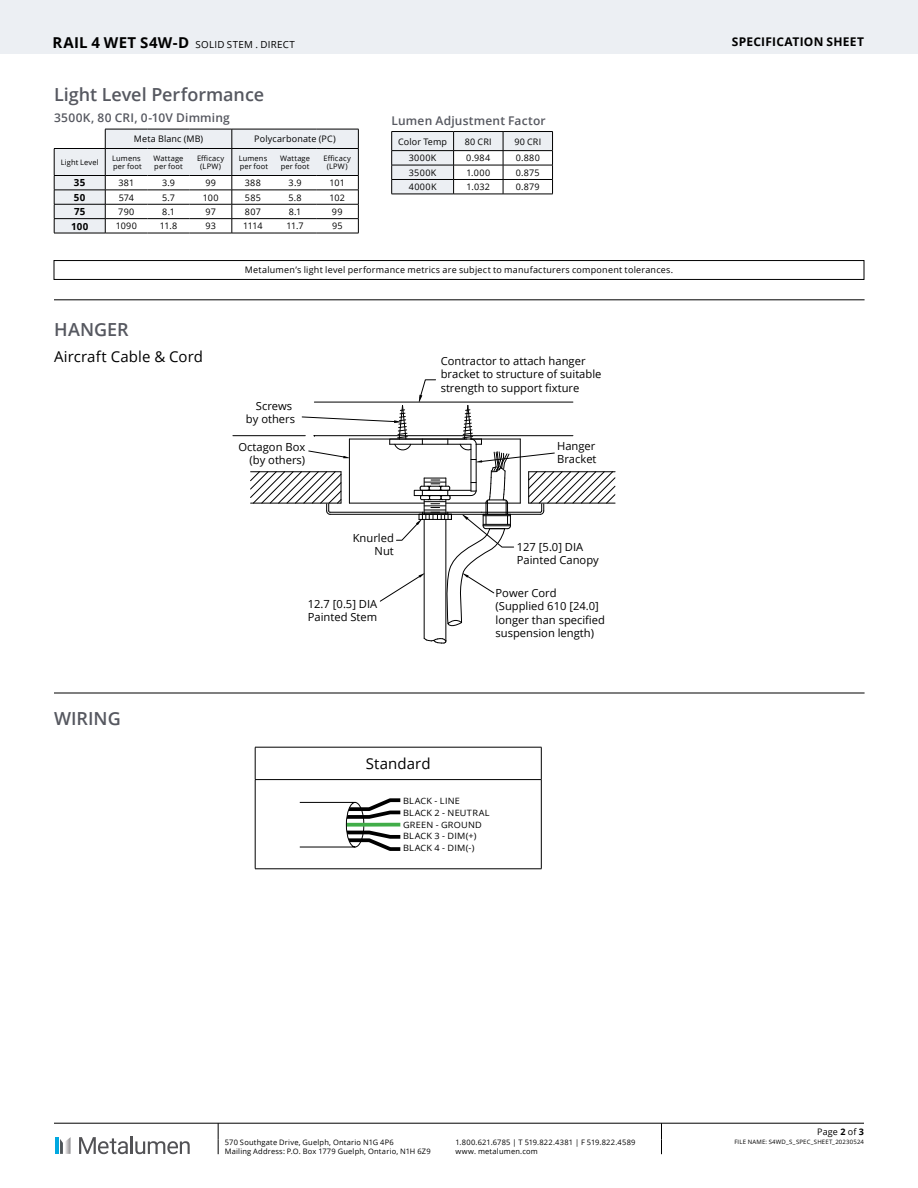
<style>
.page{position:relative;width:918px;height:1188px;background:#fff}
.page>*{position:absolute;margin:0;border:0;box-sizing:border-box;transform-origin:0 0}
.t1{font:600 18px "Open Sans";color:#565860}
.t2{font:15px "Open Sans";letter-spacing:.005em;color:#000}
.t3{font:600 12px "Open Sans";letter-spacing:.015em;color:#565860}
.t4{font:700 12px "Open Sans";letter-spacing:.02em;color:#000}
.t5{font:11.25px/13.4px "Open Sans";color:#000}
.t6{font:9.75px "Open Sans";letter-spacing:.025em;color:#000}
.t7{font:700 9.75px "Open Sans";letter-spacing:.04em;color:#000}
.t8{font:9px "Open Sans";letter-spacing:.025em;color:#000}
.t9{font:8.7px/11.9px "Open Sans";letter-spacing:.03em;color:#000;scale:1.05 1}
.t10{font:7.5px/7.5px "Open Sans";letter-spacing:.025em;color:#000}
.t11{font:6px "Open Sans";letter-spacing:.025em;color:#000}
.s1{font-weight:700;font-size:15px}
.s2{font-weight:700}
</style>
<div class="page">
<svg style="left:218px;top:1124px;width:1px;height:30px"></svg>
<svg style="left:661px;top:1124px;width:1px;height:30px"></svg>
<hr style="left:55px;top:1137px;width:3px;height:17px;background:#01a8e0">
<svg style="left:60px;top:1137px;width:11px;height:17px"></svg>
<svg style="left:79px;top:1137px;width:49px;height:17px"></svg>
<hr style="left:130px;top:1136px;width:3px;height:18px;background:#525255">
<svg style="left:135px;top:1141px;width:55px;height:13px"></svg>
<hr style="left:54px;top:1123px;width:810px;height:1px;background:#000">
<div style="left:0;top:0;width:918px;height:54px;background:#eceff3"></div>
<hr style="left:54px;top:300px;width:811px;height:1px;background:#000">
<hr style="left:255px;top:747px;width:287px;height:1px;background:#000">
<hr style="left:255px;top:747px;width:1px;height:32px;background:#000">
<hr style="left:541px;top:747px;width:1px;height:32px;background:#000">
<hr style="left:255px;top:779px;width:287px;height:1px;background:#000">
<hr style="left:255px;top:780px;width:1px;height:89px;background:#000">
<hr style="left:541px;top:780px;width:1px;height:89px;background:#000">
<hr style="left:255px;top:869px;width:287px;height:1px;background:#000">
<svg style="left:299px;top:798px;width:102px;height:53px"></svg>
<hr style="left:54px;top:693px;width:811px;height:1px;background:#000">
<div style="left:54px;top:260px;width:810px;height:20px;border:1px solid #000"></div>
<hr style="left:54px;top:233px;width:51px;height:1px;background:#000">
<hr style="left:105px;top:233px;width:42px;height:1px;background:#000">
<hr style="left:147px;top:233px;width:43px;height:1px;background:#000">
<hr style="left:190px;top:233px;width:42px;height:1px;background:#000">
<hr style="left:232px;top:233px;width:42px;height:1px;background:#000">
<hr style="left:274px;top:233px;width:42px;height:1px;background:#000">
<hr style="left:316px;top:233px;width:43px;height:1px;background:#000">
<svg style="left:54px;top:129px;width:305px;height:104px"></svg>
<hr style="left:105px;top:175px;width:42px;height:1px;background:#000">
<hr style="left:147px;top:175px;width:43px;height:1px;background:#000">
<hr style="left:190px;top:175px;width:42px;height:1px;background:#000">
<hr style="left:232px;top:175px;width:42px;height:1px;background:#000">
<hr style="left:274px;top:175px;width:42px;height:1px;background:#000">
<hr style="left:316px;top:175px;width:43px;height:1px;background:#000">
<hr style="left:392px;top:131px;width:62px;height:1px;background:#000">
<hr style="left:454px;top:131px;width:49px;height:1px;background:#000">
<hr style="left:503px;top:131px;width:50px;height:1px;background:#000">
<svg style="left:391px;top:132px;width:162px;height:62px"></svg>
<hr style="left:392px;top:194px;width:62px;height:1px;background:#000">
<hr style="left:454px;top:194px;width:49px;height:1px;background:#000">
<hr style="left:503px;top:194px;width:50px;height:1px;background:#000">
<svg style="left:424px;top:638px;width:23px;height:6px"></svg>
<hr style="left:233px;top:435px;width:72px;height:1px;background:#000">
<hr style="left:424px;top:519px;width:1px;height:119px;background:#000">
<hr style="left:446px;top:519px;width:1px;height:122px;background:#000">
<svg style="left:250px;top:379px;width:366px;height:250px"></svg>
<p class="t6" style="left:52px;top:38px;width:244px"><span class="s1">RAIL 4 WET S4W-D</span> SOLID STEM . DIRECT</p>
<h3 class="t4" style="left:732px;top:33px;width:134px">SPECIFICATION SHEET</h3>
<h1 class="t1" style="left:54px;top:82px;width:212px">Light Level Performance</h1>
<h3 class="t3" style="left:54px;top:110px;width:177px">3500K, 80 CRI, 0-10V Dimming</h3>
<p class="t8" style="left:134px;top:133px;width:71px">Meta Blanc (MB)</p>
<p class="t8" style="left:254px;top:133px;width:83px">Polycarbonate (PC)</p>
<p class="t10" style="left:61px;top:158px;width:40px">Light Level</p>
<p class="t10" style="left:112px;top:154px;width:31px">Lumens per foot</p>
<p class="t10" style="left:154px;top:154px;width:31px">Wattage per foot</p>
<p class="t10" style="left:197px;top:154px;width:29px;text-align:center">Efficacy (LPW)</p>
<p class="t10" style="left:239px;top:154px;width:31px">Lumens per foot</p>
<p class="t10" style="left:280px;top:154px;width:31px">Wattage per foot</p>
<p class="t10" style="left:324px;top:154px;width:29px;text-align:center">Efficacy (LPW)</p>
<p class="t7" style="left:74px;top:176px;width:13px">35</p>
<p class="t8" style="left:118px;top:177px;width:17px">381</p>
<p class="t8" style="left:162px;top:177px;width:15px">3.9</p>
<p class="t8" style="left:205px;top:177px;width:12px">99</p>
<p class="t8" style="left:245px;top:177px;width:18px">388</p>
<p class="t8" style="left:289px;top:177px;width:15px">3.9</p>
<p class="t8" style="left:330px;top:177px;width:17px">101</p>
<p class="t7" style="left:74px;top:190px;width:13px">50</p>
<p class="t8" style="left:119px;top:191px;width:17px">574</p>
<p class="t8" style="left:162px;top:191px;width:14px">5.7</p>
<p class="t8" style="left:203px;top:191px;width:17px">100</p>
<p class="t8" style="left:245px;top:191px;width:18px">585</p>
<p class="t8" style="left:288px;top:191px;width:15px">5.8</p>
<p class="t8" style="left:330px;top:191px;width:17px">102</p>
<p class="t7" style="left:74px;top:205px;width:13px">75</p>
<p class="t8" style="left:118px;top:205px;width:18px">790</p>
<p class="t8" style="left:162px;top:205px;width:14px">8.1</p>
<p class="t8" style="left:206px;top:205px;width:12px">97</p>
<p class="t8" style="left:245px;top:205px;width:17px">807</p>
<p class="t8" style="left:289px;top:205px;width:14px">8.1</p>
<p class="t8" style="left:332px;top:205px;width:12px">99</p>
<p class="t7" style="left:71px;top:219px;width:19px">100</p>
<p class="t8" style="left:116px;top:220px;width:23px">1090</p>
<p class="t8" style="left:160px;top:220px;width:19px">11.8</p>
<p class="t8" style="left:206px;top:220px;width:12px">93</p>
<p class="t8" style="left:243px;top:220px;width:21px">1114</p>
<p class="t8" style="left:287px;top:220px;width:19px">11.7</p>
<p class="t8" style="left:332px;top:220px;width:12px">95</p>
<h3 class="t3" style="left:392px;top:112px;width:156px">Lumen Adjustment Factor</h3>
<p class="t8" style="left:398px;top:135px;width:50px">Color Temp</p>
<p class="t8" style="left:465px;top:135px;width:28px">80 CRI</p>
<p class="t8" style="left:514px;top:135px;width:28px">90 CRI</p>
<p class="t8" style="left:409px;top:152px;width:29px">3000K</p>
<p class="t8" style="left:466px;top:152px;width:26px">0.984</p>
<p class="t8" style="left:516px;top:152px;width:26px">0.880</p>
<p class="t8" style="left:409px;top:166px;width:29px">3500K</p>
<p class="t8" style="left:466px;top:166px;width:25px">1.000</p>
<p class="t8" style="left:516px;top:166px;width:25px">0.875</p>
<p class="t8" style="left:409px;top:181px;width:29px">4000K</p>
<p class="t8" style="left:467px;top:181px;width:25px">1.032</p>
<p class="t8" style="left:516px;top:181px;width:25px">0.879</p>
<p class="t8" style="left:245px;top:264px;width:430px">Metalumen’s light level performance metrics are subject to manufacturers component tolerances.</p>
<h1 class="t1" style="left:54px;top:317px;width:76px">HANGER</h1>
<h2 class="t2" style="left:54px;top:347px;width:151px">Aircraft Cable &amp; Cord</h2>
<p class="t5" style="left:441px;top:354px;width:162px">Contractor to attach hanger bracket to structure of suitable strength to support fixture</p>
<p class="t5" style="left:246px;top:399px;width:51px;text-align:right">Screws by others</p>
<p class="t5" style="left:239px;top:440px;width:68px;text-align:right">Octagon Box (by others)</p>
<p class="t5" style="left:557px;top:439px;width:41px">Hanger<br>Bracket</p>
<p class="t5" style="left:353px;top:531px;width:43px;text-align:right">Knurled<br>Nut</p>
<p class="t5" style="left:517px;top:540px;width:84px">127 [5.0] DIA<br>Painted Canopy</p>
<h1 class="t1" style="left:54px;top:706px;width:68px">WIRING</h1>
<p class="t5" style="left:308px;top:597px;width:71px">12.7 [0.5] DIA<br>Painted Stem</p>
<p class="t5" style="left:496px;top:586px;width:111px">Power Cord (Supplied 610 [24.0] longer than specified suspension length)</p>
<h2 class="t2" style="left:366px;top:753px;width:66px">Standard</h2>
<p class="t9" style="left:403px;top:795px;width:84px">BLACK - LINE<br>BLACK 2 - NEUTRAL<br>GREEN - GROUND<br>BLACK 3 - DIM(+)<br>BLACK 4 - DIM(-)</p>
<p class="t10" style="left:225px;top:1138px;width:207px;line-height:9px">570 Southgate Drive, Guelph, Ontario N1G 4P6<br>Mailing Address: P.O. Box 1779 Guelph, Ontario, N1H 6Z9</p>
<p class="t10" style="left:455px;top:1138px;width:181px;line-height:9px">1.800.621.6785 | T 519.822.4381 | F 519.822.4589 www. metalumen.com</p>
<p class="t8" style="left:817px;top:1125px;width:48px">Page <span class="s2">2</span> of <span class="s2">3</span></p>
<p class="t11" style="left:734px;top:1138px;width:131px">FILE NAME: S4WD_S_SPEC_SHEET_20230524</p>
</div>
